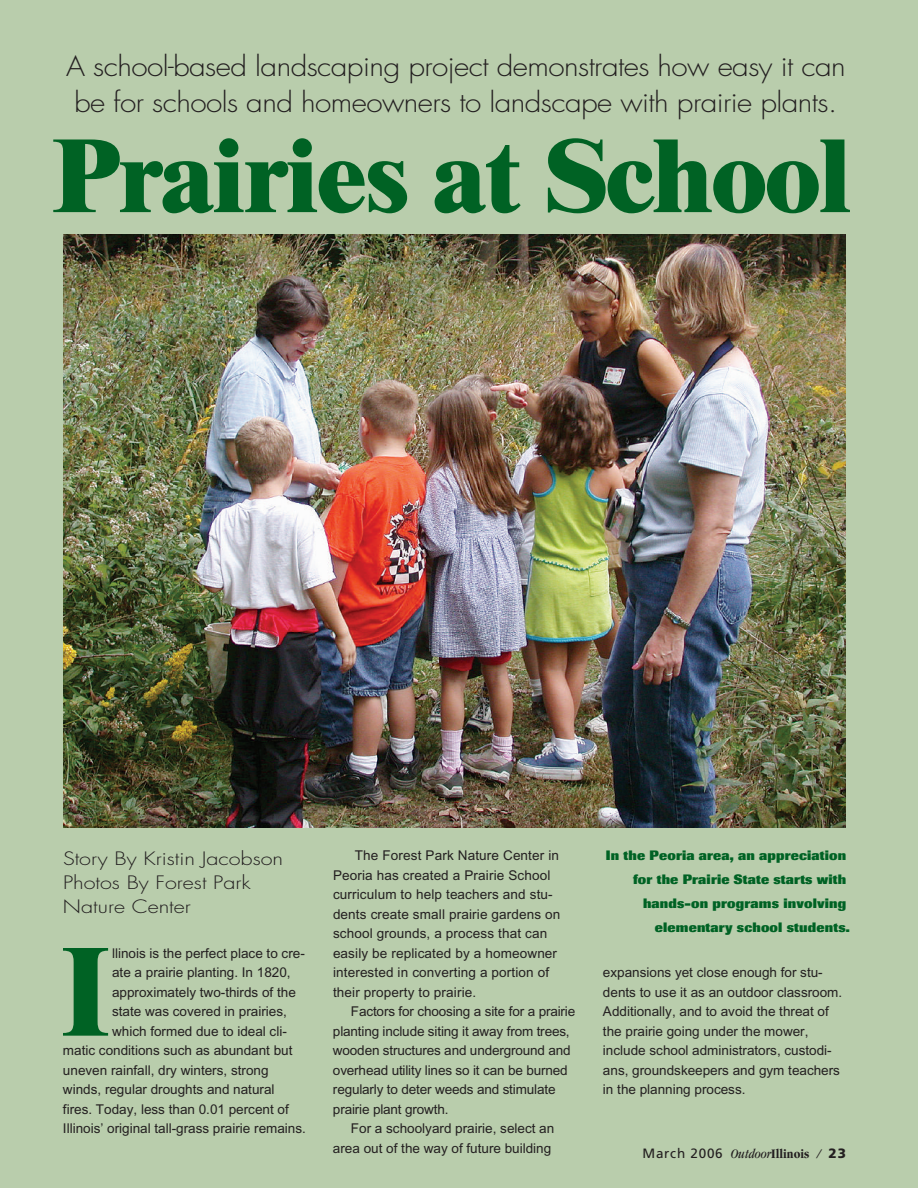
<style>
.page{position:relative;width:918px;height:1188px;background:#b9cdac}
.page>*{position:absolute;margin:0;border:0;box-sizing:border-box;transform-origin:0 0}
.t1{font:800 123.15px "Times";color:#006224;scale:.9 1}
.t2{font:800 102px "Times";letter-spacing:-.01em;color:#006224}
.t3{font:300 27px/36px "Futura";letter-spacing:-.02em;color:#231f20;text-align:center;scale:1.1 1}
.t4{font:300 18px/24px "Futura";color:#231f20;scale:1.2 1}
.t5{font:13.5px/19.5px "Arial";color:#231f20}
.t6{font:800 13.5px/24px "Imago";letter-spacing:.015em;color:#006224;text-align:right}
.t7{font:13.5px "Frutiger";letter-spacing:.055em;color:#231f20}
.s1{font-family:"Garamond";font-style:italic;font-stretch:condensed}
.s2{font-family:"Garamond";font-weight:700;font-stretch:condensed}
.s3{font-weight:900}
</style>
<div class="page">
<img style="left:63px;top:234px;width:783px;height:594px">
<h3 class="t3" style="left:66px;top:51px;width:710px">A school-based landscaping project demonstrates how easy it can be for schools and homeowners to landscape with prairie plants.</h3>
<h2 class="t2" style="left:53px;top:139px;width:799px">Prairies at School</h2>
<p class="t5" style="left:333px;top:847px;width:229px;text-indent:22px">The Forest Park Nature Center in Peoria has created a Prairie School curriculum to help teachers and stu&shy;dents create small prairie gardens on school grounds, a process that can easily be replicated by a homeowner interested in converting a portion of their property to prairie.</p>
<p class="t5" style="left:351px;top:1003px;width:226px">Factors for choosing a site for a prairie</p>
<p class="t5" style="left:333px;top:1022px;width:238px">planting include siting it away from trees,</p>
<p class="t5" style="left:333px;top:1042px;width:239px">wooden structures and underground and</p>
<p class="t5" style="left:333px;top:1061px;width:236px">overhead utility lines so it can be burned</p>
<p class="t5" style="left:333px;top:1081px;width:224px">regularly to deter weeds and stimulate</p>
<p class="t5" style="left:333px;top:1100px;width:117px">prairie plant growth.</p>
<p class="t5" style="left:351px;top:1120px;width:205px">For a schoolyard prairie, select an</p>
<p class="t5" style="left:333px;top:1139px;width:220px">area out of the way of future building</p>
<h3 class="t4" style="left:63px;top:848px;width:185px">Story By Kristin Jacobson<br>Photos By Forest Park<br>Nature Center</h3>
<p class="t6" style="left:606px;top:845px;width:245px">In the Peoria area, an appreciation for the Prairie State starts with hands-on programs involving elementary school students.</p>
<h1 class="t1" style="left:63px;top:948px;width:52px">I</h1>
<p class="t5" style="left:112px;top:944px;width:194px">llinois is the perfect place to cre-</p>
<p class="t5" style="left:603px;top:964px;width:241px">expansions yet close enough for stu&shy;dents to use it as an outdoor classroom.<br>Additionally, and to avoid the threat of the prairie going under the mower, include school administrators, custodi&shy;ans, groundskeepers and gym teachers in the planning process.</p>
<p class="t5" style="left:112px;top:964px;width:180px">ate a prairie planting. In 1820,</p>
<p class="t5" style="left:112px;top:983px;width:185px">approximately two-thirds of the</p>
<p class="t5" style="left:112px;top:1003px;width:176px">state was covered in prairies,</p>
<p class="t5" style="left:112px;top:1022px;width:176px">which formed due to ideal cli-</p>
<p class="t5" style="left:63px;top:1042px;width:231px">matic conditions such as abundant but</p>
<p class="t5" style="left:63px;top:1061px;width:207px">uneven rainfall, dry winters, strong</p>
<p class="t5" style="left:63px;top:1081px;width:213px">winds, regular droughts and natural</p>
<p class="t5" style="left:63px;top:1100px;width:227px">fires. Today, less than 0.01 percent of</p>
<p class="t5" style="left:63px;top:1120px;width:244px">Illinois’ original tall-grass prairie remains.</p>
<p class="t7" style="left:643px;top:1148px;width:205px">March 2006 <span class="s1">Outdoor</span><span class="s2">Illinois</span> <span class="s1">/</span> <span class="s3">23</span></p>
</div>
